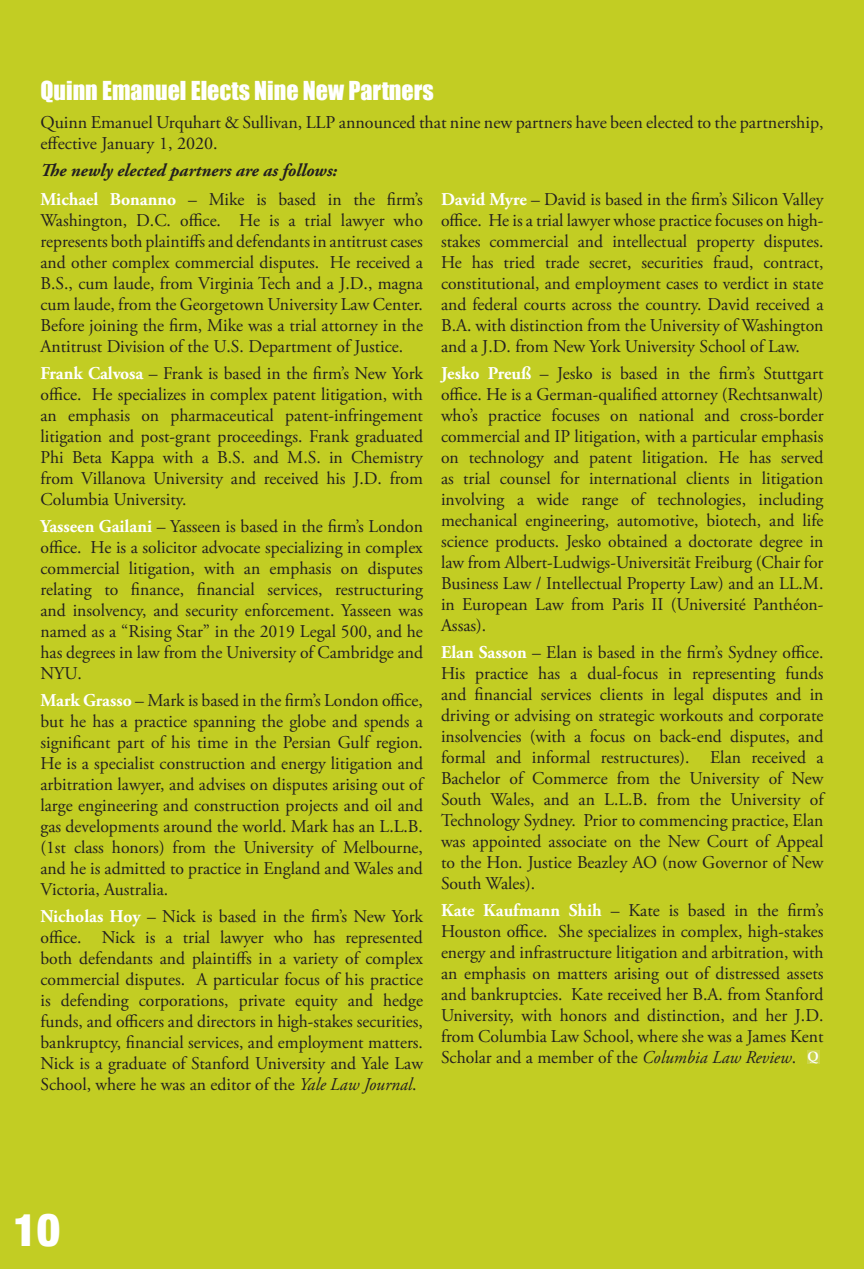
<style>
.page{position:relative;width:864px;height:1269px;background:#c2cd23}
.page>*{position:absolute;margin:0;border:0;box-sizing:border-box;transform-origin:0 0}
.t1{font:900 condensed 45px "Helvetica Neue";color:#fff}
.QE_-_Main_Article_St{font:24px "Impact";color:#fff}
.QE_-_Main_Article_St-2{font:18px/21px "Adobe Garamond Pro";color:#231f20;text-align:justify}
.QE_-_Main_Article_St-3{font:italic 700 18px "Adobe Garamond Pro";color:#231f20}
.t2{font:700 13.5px "Palatino Linotype";color:#fff}
.s1{font-weight:700;color:#fff}
.s2{font-style:italic}
</style>
<div class="page">
<div style="left:807px;top:1051px;width:13px;height:13px;background:#cad349"></div>
<p class="QE_-_Main_Article_St" style="left:40px;top:72px;width:395px">Quinn Emanuel Elects Nine New Partners</p>
<p class="QE_-_Main_Article_St-2" style="left:40px;top:112px;width:785px">Quinn Emanuel Urquhart &amp; Sullivan, LLP announced that nine new partners have been elected to the partnership, effective January 1, 2020.</p>
<p class="QE_-_Main_Article_St-3" style="left:40px;top:160px;width:298px">The newly elected partners are as follows:</p>
<p class="QE_-_Main_Article_St-2" style="left:40px;top:189px;width:384px"><span class="s1">Michael Bonanno</span> – Mike is based in the firm’s Washington, D.C. office. He is a trial lawyer who represents both plaintiffs and defendants in antitrust cases and other complex commercial disputes. He received a B.S., cum laude, from Virginia Tech and a J.D., magna cum laude, from the Georgetown University Law Center.<br>Before joining the firm, Mike was a trial attorney in the Antitrust Division of the U.S. Department of Justice.</p>
<p class="QE_-_Main_Article_St-2" style="left:40px;top:363px;width:384px"><span class="s1">Frank Calvosa</span> – Frank is based in the firm’s New York office. He specializes in complex patent litigation, with an emphasis on pharmaceutical patent-infringement litigation and post-grant proceedings. Frank graduated Phi Beta Kappa with a B.S. and M.S. in Chemistry from Villanova University and received his J.D. from Columbia University.</p>
<p class="QE_-_Main_Article_St-2" style="left:40px;top:516px;width:384px"><span class="s1">Yasseen Gailani</span> – Yasseen is based in the firm’s London office. He is a solicitor advocate specializing in complex commercial litigation, with an emphasis on disputes relating to finance, financial services, restructuring and insolvency, and security enforcement. Yasseen was named as a “Rising Star” in the 2019 Legal 500, and he has degrees in law from the University of Cambridge and NYU.</p>
<p class="QE_-_Main_Article_St-2" style="left:40px;top:690px;width:384px"><span class="s1">Mark Grasso</span> – Mark is based in the firm’s London office, but he has a practice spanning the globe and spends a significant part of his time in the Persian Gulf region.<br>He is a specialist construction and energy litigation and arbitration lawyer, and advises on disputes arising out of large engineering and construction projects and oil and gas developments around the world. Mark has an L.L.B. (1st class honors) from the University of Melbourne, and he is admitted to practice in England and Wales and Victoria, Australia.</p>
<p class="QE_-_Main_Article_St-2" style="left:40px;top:906px;width:384px"><span class="s1">Nicholas Hoy</span> – Nick is based in the firm’s New York office. Nick is a trial lawyer who has represented both defendants and plaintiffs in a variety of complex commercial disputes. A particular focus of his practice is defending corporations, private equity and hedge funds, and officers and directors in high-stakes securities, bankruptcy, financial services, and employment matters.<br>Nick is a graduate of Stanford University and Yale Law School, where he was an editor of the <span class="s2">Yale Law Journal</span>.</p>
<p class="QE_-_Main_Article_St-2" style="left:441px;top:189px;width:384px"><span class="s1">David Myre</span> – David is based in the firm’s Silicon Valley office. He is a trial lawyer whose practice focuses on high&shy;stakes commercial and intellectual property disputes.<br>He has tried trade secret, securities fraud, contract, constitutional, and employment cases to verdict in state and federal courts across the country. David received a B.A. with distinction from the University of Washington and a J.D. from New York University School of Law.</p>
<p class="QE_-_Main_Article_St-2" style="left:441px;top:363px;width:384px"><span class="s1">Jesko Preuß</span> – Jesko is based in the firm’s Stuttgart office. He is a German-qualified attorney (Rechtsanwalt) who’s practice focuses on national and cross-border commercial and IP litigation, with a particular emphasis on technology and patent litigation. He has served as trial counsel for international clients in litigation involving a wide range of technologies, including mechanical engineering, automotive, biotech, and life science products. Jesko obtained a doctorate degree in law from Albert-Ludwigs-Universität Freiburg (Chair for Business Law / Intellectual Property Law) and an LL.M. in European Law from Paris II (Université Panthéon-Assas).</p>
<p class="QE_-_Main_Article_St-2" style="left:441px;top:643px;width:384px"><span class="s1">Elan Sasson</span> – Elan is based in the firm’s Sydney office.<br>His practice has a dual-focus in representing funds and financial services clients in legal disputes and in driving or advising on strategic workouts and corporate insolvencies (with a focus on back-end disputes, and formal and informal restructures). Elan received a Bachelor of Commerce from the University of New South Wales, and an L.L.B. from the University of Technology Sydney. Prior to commencing practice, Elan was appointed associate on the New Court of Appeal to the Hon. Justice Beazley AO (now Governor of New South Wales).</p>
<p class="QE_-_Main_Article_St-2" style="left:441px;top:901px;width:384px"><span class="s1">Kate Kaufmann Shih</span> – Kate is based in the firm’s Houston office. She specializes in complex, high-stakes energy and infrastructure litigation and arbitration, with an emphasis on matters arising out of distressed assets and bankruptcies. Kate received her B.A. from Stanford University, with honors and distinction, and her J.D. from Columbia Law School, where she was a James Kent Scholar and a member of the <span class="s2">Columbia Law Review</span>.</p>
<p class="t2" style="left:808px;top:1046px;width:13px">Q</p>
<p class="t1" style="left:13px;top:1203px;width:48px">10</p>
</div>
